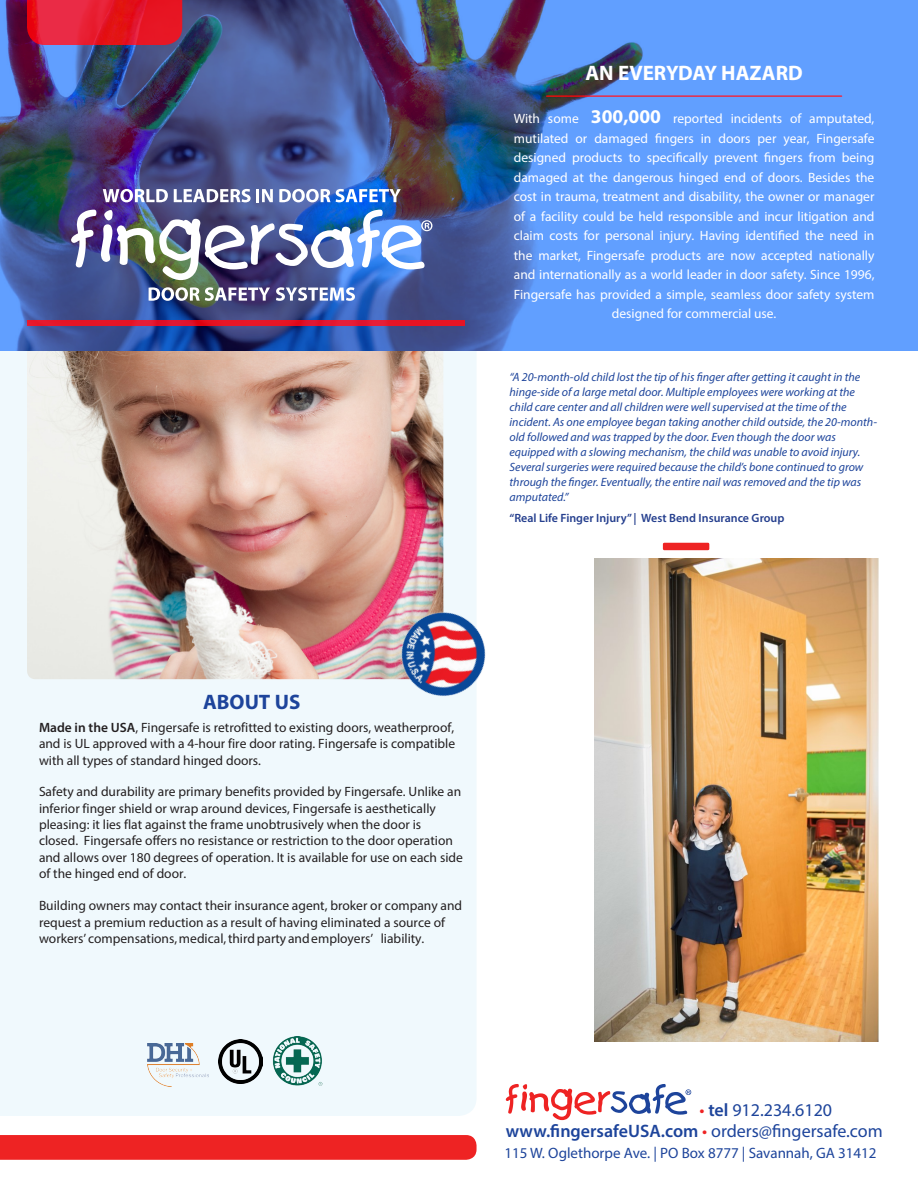
<style>
.page{position:relative;width:918px;height:1188px;background:#fff}
.page>*{position:absolute;margin:0;border:0;box-sizing:border-box;transform-origin:0 0}
.t1{font:700 21px "Myriad Pro";color:#fff}
.t2{font:700 21px "Myriad Pro";color:#1d449b}
.t3{font:600 18px "Myriad Pro";color:#1d449b}
.t4{font:18px "Myriad Pro";color:#1d449b}
.t5{font:15px "Myriad Pro";color:#1d449b}
.t6{font:13.5px/16.5px "Myriad Pro";color:#231f20}
.t7{font:13.5px/19.5px "Myriad Pro";color:#fff;text-align:center}
.t8{font:italic 12px/15px "Myriad Pro";color:#1d449b}
.t9{font:600 12px "Myriad Pro";color:#253f8e}
.s1{font-weight:700;font-size:19.5px}
.s2{font-weight:600}
.s3{color:#ee2323}
.s4{font-weight:400;color:#ee2323}
.s5{font-weight:400}
</style>
<div class="page">
<div style="left:0;top:351px;width:476px;height:765px;background:#f0f9fd"></div>
<img style="left:27px;top:351px;width:416px;height:328px">
<img style="left:0;top:0;width:918px;height:351px">
<svg style="left:28px;top:320px;width:437px;height:6px"></svg>
<img style="left:71px;top:210px;width:361px;height:70px">
<svg style="left:103px;top:189px;width:65px;height:13px"></svg>
<svg style="left:174px;top:189px;width:99px;height:13px"></svg>
<svg style="left:279px;top:189px;width:122px;height:13px"></svg>
<svg style="left:149px;top:287px;width:121px;height:14px"></svg>
<svg style="left:276px;top:287px;width:79px;height:14px"></svg>
<hr style="left:547px;top:95px;width:295px;height:2px;background:#ee2323">
<svg style="left:27px;top:0;width:155px;height:45px"></svg>
<svg style="left:0;top:1135px;width:477px;height:25px"></svg>
<svg style="left:506px;top:1084px;width:185px;height:36px"></svg>
<div style="left:663px;top:543px;width:46px;height:7px;background:#ee2323;border-radius:2px"></div>
<img style="left:148px;top:1043px;width:61px;height:44px">
<img style="left:218px;top:1039px;width:45px;height:45px">
<img style="left:272px;top:1037px;width:51px;height:50px">
<img style="left:377px;top:589px;width:109px;height:132px">
<img style="left:594px;top:558px;width:285px;height:483px">
<p class="t1" style="left:586px;top:59px;width:219px">AN EVERYDAY HAZARD</p>
<p class="t7" style="left:514px;top:109px;width:362px">With some <span class="s1">300,000</span> reported incidents of amputated, mutilated or damaged fingers in doors per year, Fingersafe designed products to specifically prevent fingers from being damaged at the dangerous hinged end of doors. Besides the cost in trauma, treatment and disability, the owner or manager of a facility could be held responsible and incur litigation and claim costs for personal injury. Having identified the need in the market, Fingersafe products are now accepted nationally and internationally as a world leader in door safety. Since 1996, Fingersafe has provided a simple, seamless door safety system designed for commercial use.</p>
<p class="t8" style="left:510px;top:370px;width:369px">“A 20-month-old child lost the tip of his finger after getting it caught in the hinge-side of a large metal door. Multiple employees were working at the child care center and all children were well supervised at the time of the incident. As one employee began taking another child outside, the 20-month&shy;old followed and was trapped by the door. Even though the door was equipped with a slowing mechanism, the child was unable to avoid injury.<br>Several surgeries were required because the child’s bone continued to grow through the finger. Eventually, the entire nail was removed and the tip was amputated.”</p>
<p class="t9" style="left:510px;top:511px;width:276px">“Real Life Finger Injury” | West Bend Insurance Group</p>
<p class="t2" style="left:203px;top:689px;width:99px">ABOUT US</p>
<p class="t6" style="left:39px;top:719px;width:418px;text-align:justify"><span class="s2">Made in the USA</span>, Fingersafe is retrofitted to existing doors, weatherproof, and is UL approved with a 4-hour fire door rating. Fingersafe is compatible with all types of standard hinged doors.</p>
<p class="t6" style="left:39px;top:783px;width:425px">Safety and durability are primary benefits provided by Fingersafe. Unlike an inferior finger shield or wrap around devices, Fingersafe is aesthetically pleasing: it lies flat against the frame unobtrusively when the door is closed. Fingersafe offers no resistance or restriction to the door operation and allows over 180 degrees of operation. It is available for use on each side of the hinged end of door.</p>
<p class="t6" style="left:39px;top:897px;width:425px">Building owners may contact their insurance agent, broker or company and request a premium reduction as a result of having eliminated a source of workers’ compensations, medical, third party and employers’ liability.</p>
<p class="t4" style="left:700px;top:1098px;width:134px"><span class="s3">•</span> <span class="s2">tel</span> 912.234.6120</p>
<p class="t3" style="left:506px;top:1120px;width:379px">www.fingersafeUSA.com <span class="s4">•</span> <span class="s5">orders@fingersafe.com</span></p>
<p class="t5" style="left:504px;top:1144px;width:374px">115 W. Oglethorpe Ave. | PO Box 8777 | Savannah, GA 31412</p>
</div>
